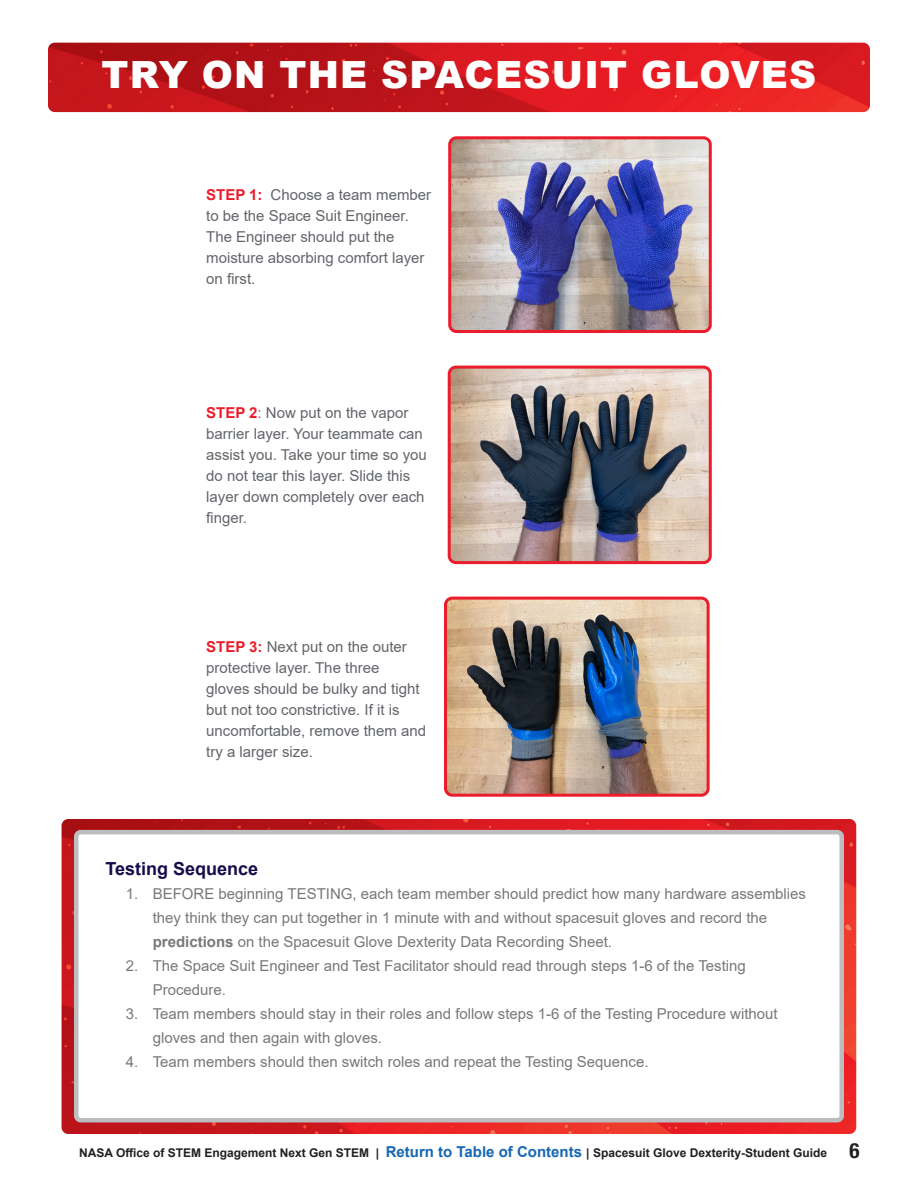
<style>
.page{position:relative;width:918px;height:1188px;background:#fff}
.page>*{position:absolute;margin:0;border:0;box-sizing:border-box;transform-origin:0 0}
.Section{font:900 37.5px "Arial";letter-spacing:.035em;color:#fff}
.t1{font:700 18px "Arial";color:#160c4b}
.t2{font:15px/24px "Arial";color:#787877}
.BODY{font:15px/21px "Arial";color:#62656a}
.t3{font:700 12px "Arial";color:#231f20}
.s1{font-weight:700;color:#eb1c2b}
.s2{font-weight:700}
.s3{font-size:15px;color:#1767b3}
.s4{font-family:"Helvetica Neue LT Std";font-stretch:condensed;font-size:21px}
</style>
<div class="page">
<img style="left:62px;top:819px;width:794px;height:315px">
<img style="left:48px;top:43px;width:822px;height:69px">
<img style="left:452px;top:140px;width:256px;height:189px">
<div style="left:448px;top:136px;width:264px;height:197px;border:3px solid #eb1c2b;border-radius:7px"></div>
<img style="left:449px;top:367px;width:259px;height:196px">
<div style="left:448px;top:366px;width:264px;height:198px;border:3px solid #eb1c2b;border-radius:7px"></div>
<img style="left:446px;top:598px;width:260px;height:195px">
<div style="left:444px;top:597px;width:266px;height:200px;border:3px solid #eb1c2b;border-radius:7px"></div>
<div style="left:76px;top:832px;width:766px;height:288px;background:#fff;border-radius:4px"></div>
<div style="left:74px;top:830px;width:770px;height:292px;border:4px solid #bcbdc0;border-radius:4px"></div>
<h1 class="Section" style="left:102px;top:47px;width:716px">TRY ON THE SPACESUIT GLOVES</h1>
<p class="BODY" style="left:206px;top:184px;width:226px"><span class="s1">STEP 1:</span> Choose a team member to be the Space Suit Engineer.<br>The Engineer should put the moisture absorbing comfort layer on first.</p>
<p class="BODY" style="left:206px;top:402px;width:222px"><span class="s1">STEP 2</span>: Now put on the vapor barrier layer. Your teammate can assist you. Take your time so you do not tear this layer. Slide this layer down completely over each finger.</p>
<p class="BODY" style="left:206px;top:636px;width:222px"><span class="s1">STEP 3:</span> Next put on the outer protective layer. The three gloves should be bulky and tight but not too constrictive. If it is uncomfortable, remove them and try a larger size.</p>
<h2 class="t1" style="left:106px;top:855px;width:154px">Testing Sequence</h2>
<p class="t2" style="left:153px;top:881px;width:655px;text-indent:-27px">1. BEFORE beginning TESTING, each team member should predict how many hardware assemblies they think they can put together in 1 minute with and without spacesuit gloves and record the <span class="s2">predictions</span> on the Spacesuit Glove Dexterity Data Recording Sheet.</p>
<p class="t2" style="left:153px;top:953px;width:595px;text-indent:-27px">2. The Space Suit Engineer and Test Facilitator should read through steps 1-6 of the Testing<br>Procedure.</p>
<p class="t2" style="left:153px;top:1001px;width:627px;text-indent:-27px">3. Team members should stay in their roles and follow steps 1-6 of the Testing Procedure without gloves and then again with gloves.</p>
<p class="t2" style="left:126px;top:1049px;width:524px">4. Team members should then switch roles and repeat the Testing Sequence.</p>
<p class="t3" style="left:79px;top:1145px;width:782px">NASA Office of STEM Engagement Next Gen STEM | <span class="s3">Return to Table of Contents</span> | Spacesuit Glove Dexterity-Student Guide <span class="s4">6</span></p>
</div>
